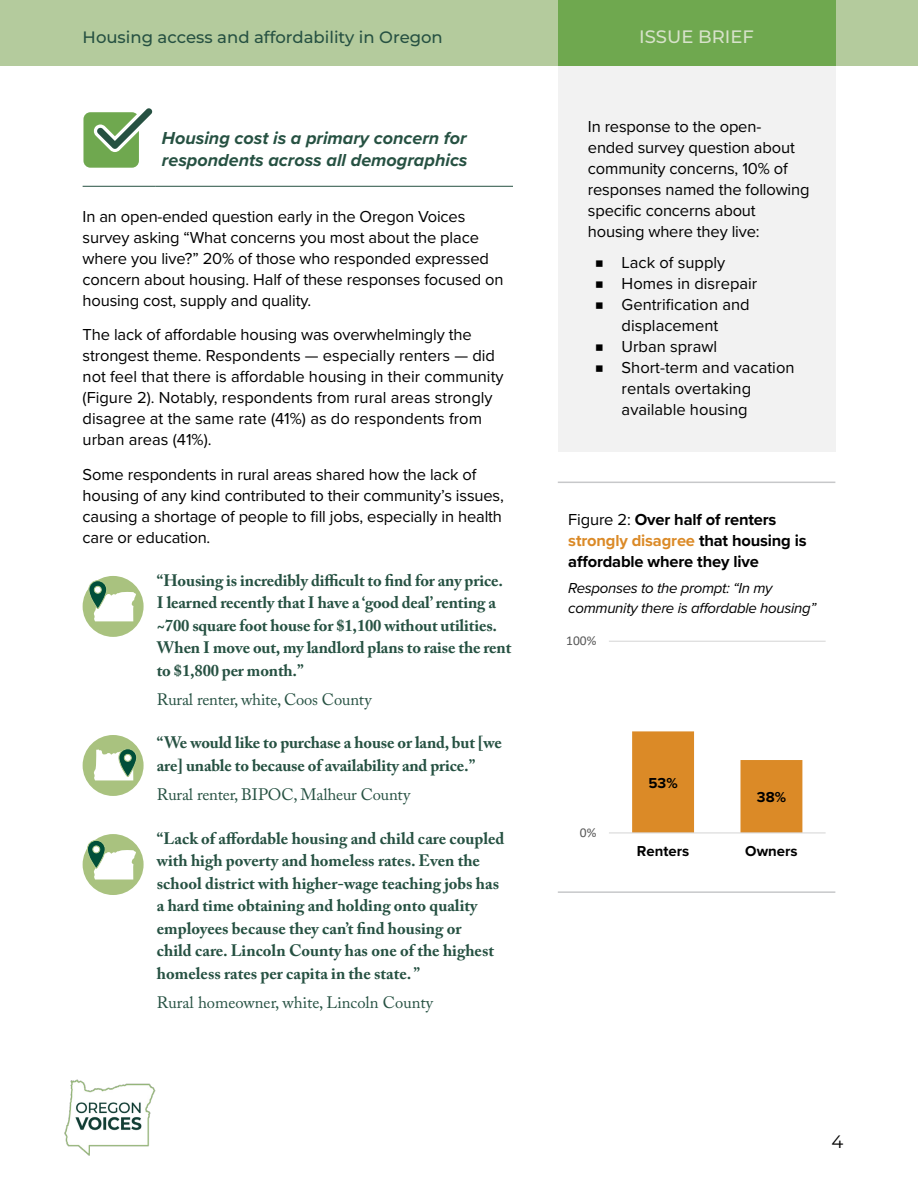
<style>
.page{position:relative;width:918px;height:1188px;background:#fff}
.page>*{position:absolute;margin:0;border:0;box-sizing:border-box;transform-origin:0 0}
.t1{font:italic 700 18px/22.5px "Proxima Nova";color:#265142}
.t2{font:500 18px "Montserrat";color:#d7e2ca}
.t3{font:18px "Montserrat";color:#000}
.t4{font:16.5px/21px "Proxima Nova";letter-spacing:-.01em;color:#000}
.t5{font:700 16.5px/22.5px "Adobe Caslon Pro";color:#265142}
.t6{font:16.5px "Adobe Caslon Pro";letter-spacing:-.01em;color:#265142}
.t7{font:700 16.5px/21px "Proxima Nova";letter-spacing:-.01em;color:#000}
.t8{font:500 16.5px "Montserrat";color:#265142}
.t9{font:italic 15px/19.5px "Proxima Nova";letter-spacing:-.02em;color:#000}
.t10{font:700 15px "Proxima Nova";color:#000}
.t11{font:13.5px "Calibri";color:#595959}
.s1{font-family:"Montserrat"}
.s2{font-weight:400}
.s3{color:#db8a27}
</style>
<div class="page">
<div style="left:0;top:0;width:918px;height:66px;background:#b4cb9d"></div>
<img style="left:64px;top:1079px;width:91px;height:76px">
<div style="left:558px;top:0;width:277px;height:66px;background:#6fa84f"></div>
<div style="left:558px;top:66px;width:277px;height:385px;background:#f2f2f2"></div>
<hr style="left:83px;top:186px;width:72px;height:1px;background:#265142">
<hr style="left:155px;top:186px;width:358px;height:1px;background:#265142">
<hr style="left:558px;top:482px;width:277px;height:1px;background:#c7c8ca">
<hr style="left:558px;top:891px;width:277px;height:2px;background:#c7c8ca">
<hr style="left:609px;top:641px;width:217px;height:1px;background:#d9d9d9">
<svg style="left:632px;top:731px;width:170px;height:101px"></svg>
<hr style="left:609px;top:832px;width:217px;height:1px;background:#d9d9d9">
<div style="left:83px;top:576px;width:61px;height:61px;background:#a9c27f;border-radius:50%"></div>
<svg style="left:88px;top:580px;width:48px;height:41px"></svg>
<svg style="left:83px;top:108px;width:70px;height:60px"></svg>
<div style="left:83px;top:735px;width:61px;height:61px;background:#a9c27f;border-radius:50%"></div>
<svg style="left:94px;top:749px;width:43px;height:31px"></svg>
<div style="left:83px;top:834px;width:61px;height:61px;background:#a9c27f;border-radius:50%"></div>
<svg style="left:87px;top:840px;width:49px;height:40px"></svg>
<p class="t8" style="left:83px;top:26px;width:362px">Housing access and affordability in Oregon</p>
<p class="t1" style="left:162px;top:126px;width:307px">Housing cost is a primary concern for respondents across all demographics</p>
<p class="t4" style="left:83px;top:205px;width:422px">In an open-ended question early in the Oregon Voices survey asking “What concerns you most about the place where you live?” 20% of those who responded expressed concern about housing. Half of these responses focused on housing cost, supply and quality.</p>
<p class="t4" style="left:83px;top:324px;width:423px">The lack of affordable housing was overwhelmingly the strongest theme. Respondents — especially renters — did not feel that there is affordable housing in their community (Figure 2). Notably, respondents from rural areas strongly disagree at the same rate (41%) as do respondents from urban areas (41%).</p>
<p class="t4" style="left:83px;top:463px;width:423px">Some respondents in rural areas shared how the lack of housing of any kind contributed to their community’s issues, causing a shortage of people to fill jobs, especially in health care or education.</p>
<p class="t5" style="left:157px;top:569px;width:356px">“Housing is incredibly difficult to find for any price.<br>I learned recently that I have a ‘good deal’ renting a ~700 square foot house for $1,100 without utilities.<br>When I move out, my landlord plans to raise the rent to $1,800 per month.”</p>
<p class="t6" style="left:157px;top:690px;width:216px">Rural renter, white, Coos County</p>
<p class="t5" style="left:157px;top:732px;width:347px">“We would like to purchase a house or land, but [we are] unable to because of availability and price.”</p>
<p class="t6" style="left:157px;top:785px;width:255px">Rural renter, BIPOC, Malheur County</p>
<p class="t5" style="left:157px;top:827px;width:349px">“Lack of affordable housing and child care coupled with high poverty and homeless rates. Even the school district with higher-wage teaching jobs has a hard time obtaining and holding onto quality employees because they can’t find housing or<br>child care. Lincoln County has one of the highest homeless rates per capita in the state. ”</p>
<p class="t6" style="left:157px;top:993px;width:278px">Rural homeowner, white, Lincoln County</p>
<p class="t2" style="left:639px;top:24px;width:116px">ISSUE BRIEF</p>
<p class="t4" style="left:588px;top:116px;width:223px">In response to the open&shy;ended survey question about community concerns, 10% of responses named the following specific concerns about housing where they live:</p>
<p class="t4" style="left:595px;top:251px;width:132px"><span class="s1">■</span> Lack of supply</p>
<p class="t4" style="left:595px;top:272px;width:164px"><span class="s1">■</span> Homes in disrepair</p>
<p class="t4" style="left:595px;top:293px;width:157px;text-align:center"><span class="s1">■</span> Gentrification and displacement</p>
<p class="t4" style="left:595px;top:335px;width:124px"><span class="s1">■</span> Urban sprawl</p>
<p class="t4" style="left:622px;top:356px;width:174px;text-indent:-27px"><span class="s1">■</span> Short-term and vacation rentals overtaking available housing</p>
<p class="t7" style="left:568px;top:509px;width:240px"><span class="s2">Figure 2:</span> Over half of renters <span class="s3">strongly disagree</span> that housing is affordable where they live</p>
<p class="t9" style="left:568px;top:578px;width:250px">Responses to the prompt: “In my community there is affordable housing”</p>
<p class="t11" style="left:566px;top:631px;width:32px">100%</p>
<p class="t11" style="left:580px;top:823px;width:18px">0%</p>
<p class="t10" style="left:649px;top:771px;width:31px">53%</p>
<p class="t10" style="left:757px;top:786px;width:31px">38%</p>
<p class="t10" style="left:637px;top:840px;width:54px">Renters</p>
<p class="t10" style="left:745px;top:840px;width:54px">Owners</p>
<p class="t3" style="left:831px;top:1130px;width:13px">4</p>
</div>
